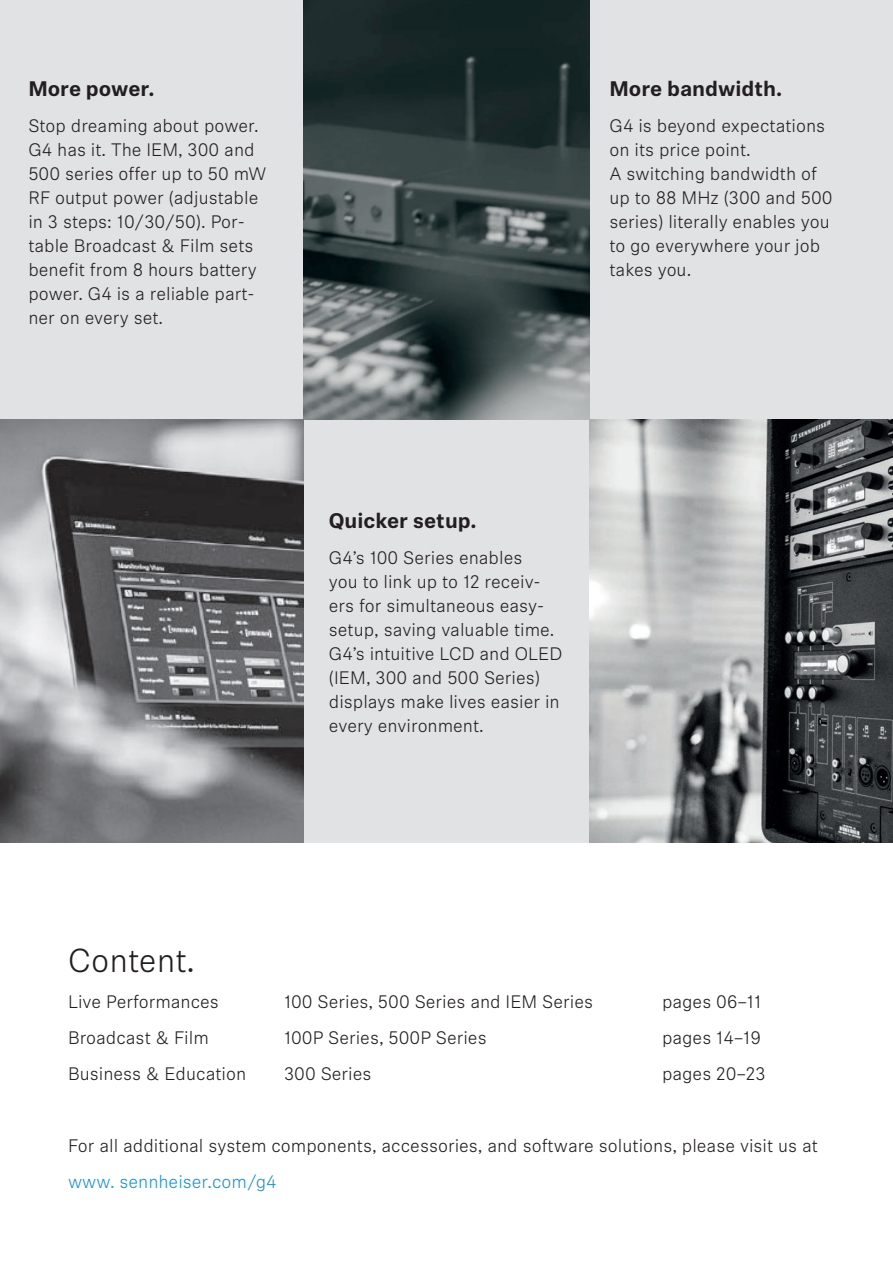
<style>
.page{position:relative;width:893px;height:1263px;background:#fff}
.page>*{position:absolute;margin:0;border:0;box-sizing:border-box;transform-origin:0 0}
.t1{font:300 33px "Sennheiser Neue";color:#231f20}
.t2{font:700 21px "Sennheiser Neue";color:#231f20}
.t3{font:300 18px/24px "Sennheiser Neue";color:#231f20}
.t4{font:300 18px "Sennheiser Neue";color:#2190d0}
</style>
<div class="page">
<div style="left:0;top:0;width:893px;height:843px;background:#e1e2e4"></div>
<img style="left:303px;top:0;width:287px;height:420px">
<img style="left:0;top:420px;width:303px;height:423px">
<img style="left:590px;top:420px;width:303px;height:423px">
<p class="t2" style="left:28px;top:73px;width:128px">More power.</p>
<p class="t3" style="left:28px;top:113px;width:240px">Stop dreaming about power.<br>G4 has it. The IEM, 300 and<br>500 series offer up to 50 mW<br>RF output power (adjustable in 3 steps: 10/30/50). Por&shy;table Broadcast &amp; Film sets benefit from 8 hours battery power. G4 is a reliable part&shy;ner on every set.</p>
<p class="t2" style="left:609px;top:73px;width:174px">More bandwidth.</p>
<p class="t3" style="left:609px;top:113px;width:225px">G4 is beyond expectations on its price point.<br>A switching bandwidth of up to 88 MHz (300 and 500 series) literally enables you to go everywhere your job takes you.</p>
<p class="t2" style="left:329px;top:505px;width:149px">Quicker setup.</p>
<p class="t3" style="left:329px;top:545px;width:235px">G4’s 100 Series enables<br>you to link up to 12 receiv&shy;ers for simultaneous easy&shy;setup, saving valuable time.<br>G4’s intuitive LCD and OLED (IEM, 300 and 500 Series) displays make lives easier in every environment.</p>
<h1 class="t1" style="left:68px;top:938px;width:128px">Content.</h1>
<p class="t3" style="left:68px;top:989px;width:152px">Live Performances</p>
<p class="t3" style="left:284px;top:989px;width:311px">100 Series, 500 Series and IEM Series</p>
<p class="t3" style="left:662px;top:989px;width:101px">pages 06–11</p>
<p class="t3" style="left:68px;top:1025px;width:142px">Broadcast &amp; Film</p>
<p class="t3" style="left:284px;top:1025px;width:204px">100P Series, 500P Series</p>
<p class="t3" style="left:662px;top:1025px;width:100px">pages 14–19</p>
<p class="t3" style="left:68px;top:1061px;width:180px">Business &amp; Education</p>
<p class="t3" style="left:284px;top:1061px;width:89px">300 Series</p>
<p class="t3" style="left:662px;top:1061px;width:105px">pages 20–23</p>
<p class="t3" style="left:68px;top:1133px;width:751px">For all additional system components, accessories, and software solutions, please visit us at</p>
<p class="t4" style="left:68px;top:1169px;width:210px">www. sennheiser.com/g4</p>
</div>
